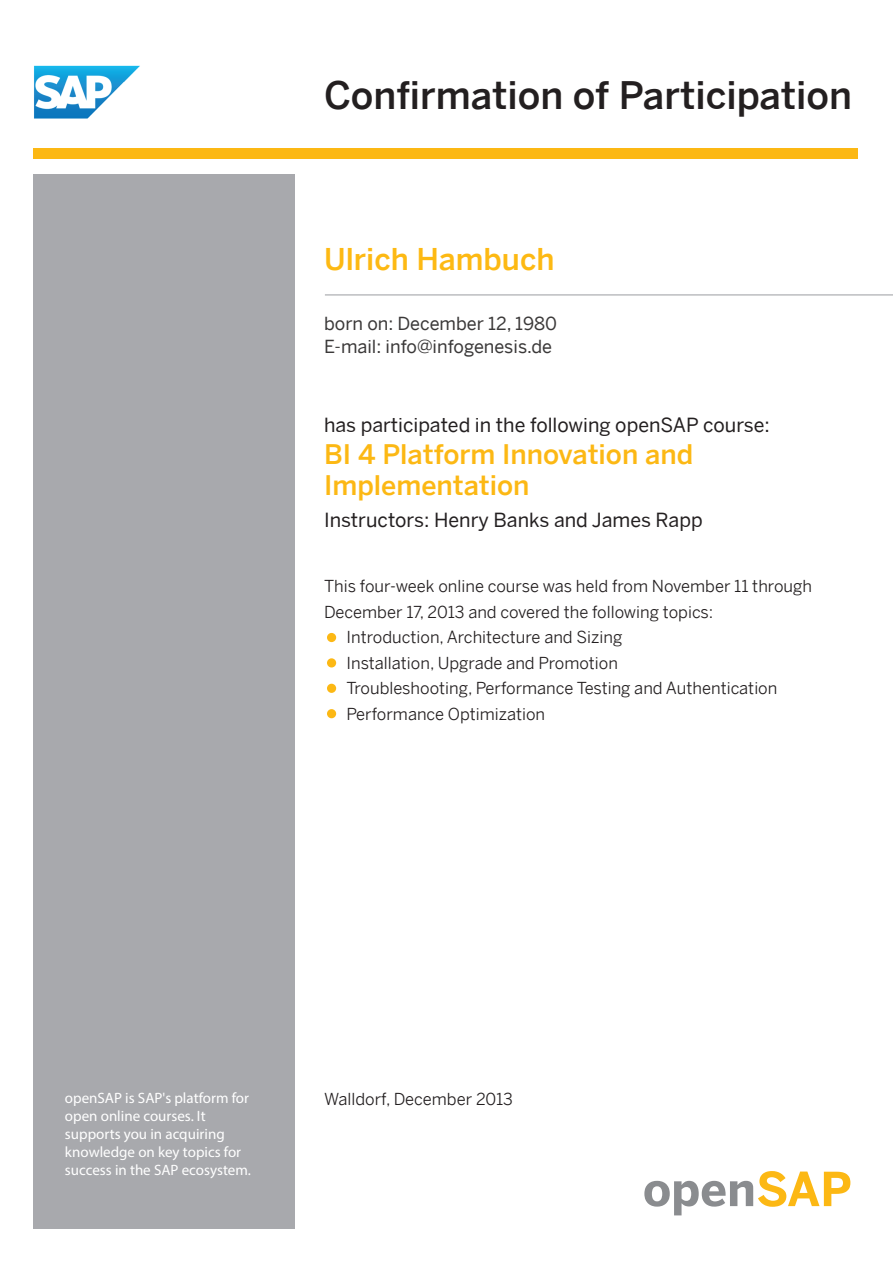
<style>
.page{position:relative;width:893px;height:1263px;background:#fff}
.page>*{position:absolute;margin:0;border:0;box-sizing:border-box;transform-origin:0 0}
.t1{font:500 37.95px "Benton Sans";color:#231f20}
.t2{font:500 30px "Benton Sans";color:#fdb913}
.t3{font:500 27px/31.5px "Benton Sans";color:#fcb814}
.t4{font:19.5px "Benton Sans";color:#231f20}
.t5{font:18px/22.5px "Benton Sans";color:#3b3939}
.t6{font:16.5px "Benton Sans";color:#231f20}
.t7{font:15px/18px "Myriad Pro";color:#fff}
</style>
<div class="page">
<svg style="left:644px;top:1171px;width:206px;height:44px"></svg>
<img style="left:33px;top:65px;width:107px;height:85px">
<div style="left:33px;top:175px;width:262px;height:1054px;background:#a8a9ad"></div>
<div style="left:34px;top:148px;width:824px;height:11px;background:#fcb814"></div>
<hr style="left:325px;top:294px;width:568px;height:2px;background:#bcbdc0">
<div style="left:327px;top:633px;width:9px;height:9px;background:#fcb814;border-radius:50%"></div>
<div style="left:327px;top:658px;width:9px;height:9px;background:#fcb814;border-radius:50%"></div>
<div style="left:327px;top:684px;width:9px;height:9px;background:#fcb814;border-radius:50%"></div>
<div style="left:327px;top:709px;width:9px;height:9px;background:#fcb814;border-radius:50%"></div>
<h1 class="t1" style="left:324px;top:67px;width:529px">Confirmation of Participation</h1>
<h2 class="t2" style="left:324px;top:248px;width:232px">Ulrich Hambuch</h2>
<p class="t5" style="left:324px;top:314px;width:234px">born on: December 12, 1980<br>E-mail: info@infogenesis.de</p>
<p class="t4" style="left:324px;top:411px;width:447px">has participated in the following openSAP course:</p>
<h3 class="t3" style="left:324px;top:437px;width:371px">BI 4 Platform Innovation and<br>Implementation</h3>
<p class="t4" style="left:324px;top:505px;width:380px">Instructors: Henry Banks and James Rapp</p>
<p class="t6" style="left:324px;top:575px;width:489px">This four-week online course was held from November 11 through</p>
<p class="t6" style="left:324px;top:600px;width:391px">December 17, 2013 and covered the following topics:</p>
<p class="t6" style="left:347px;top:626px;width:277px">Introduction, Architecture and Sizing</p>
<p class="t6" style="left:347px;top:651px;width:273px">Installation, Upgrade and Promotion</p>
<p class="t6" style="left:347px;top:677px;width:432px">Troubleshooting, Performance Testing and Authentication</p>
<p class="t6" style="left:347px;top:702px;width:200px">Performance Optimization</p>
<p class="t7" style="left:65px;top:1089px;width:188px">openSAP is SAP's platform for open online courses. It supports you in acquiring knowledge on key topics for success in the SAP ecosystem.</p>
<p class="t6" style="left:324px;top:1087px;width:190px">Walldorf, December 2013</p>
</div>
